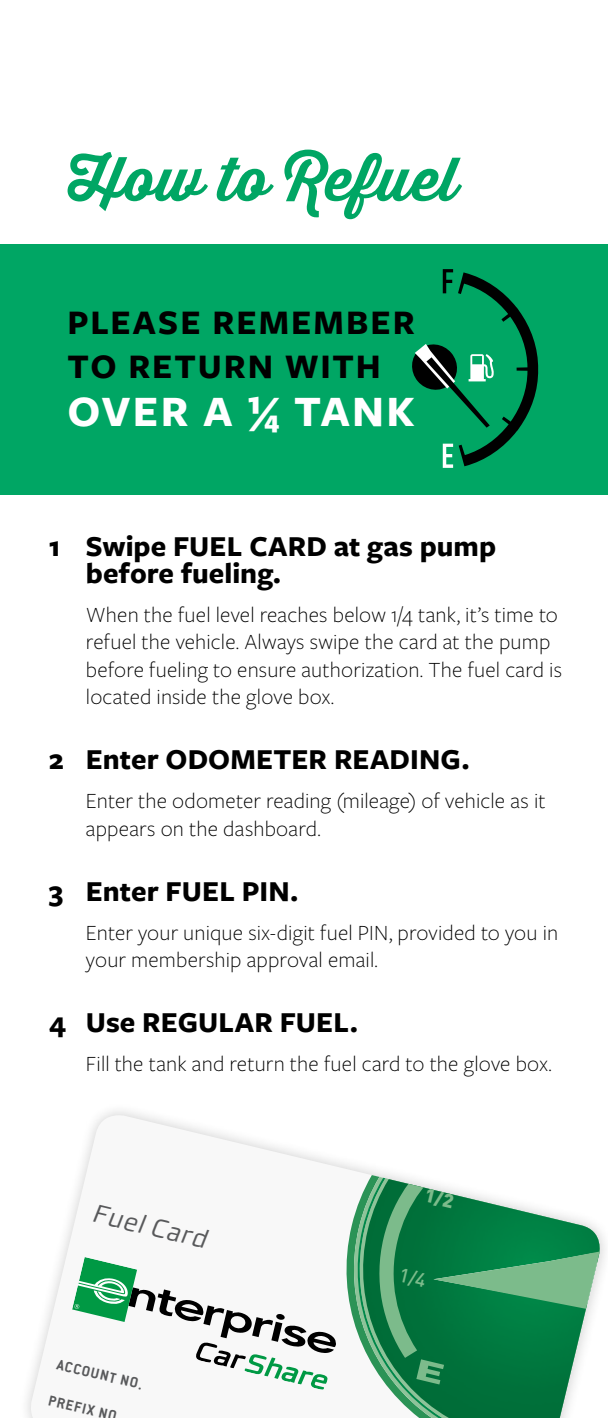
<style>
.page{position:relative;width:608px;height:1418px;background:#fff}
.page>*{position:absolute;margin:0;border:0;box-sizing:border-box;transform-origin:0 0}
.t1{font:700 59.75px "Thirsty Script";color:#00a664}
.t2{font:700 45px "Freight Sans Pro";letter-spacing:.055em;color:#fff}
.t3{font:700 35.75px/44px "Freight Sans Pro";letter-spacing:.055em;color:#000}
.t4{font:700 30px/27.5px "Freight Sans Pro";letter-spacing:.005em;color:#000}
.t5{font:italic 25.5px "Morgan Sn Lining";color:#58595b}
.t6{font:300 22.5px/27.5px "Freight Sans Pro";letter-spacing:.01em;color:#000}
.t7{font:700 16px "Conduit ITC Pro";color:#58595b}
</style>
<div class="page">
<div style="left:0;top:244px;width:608px;height:250px;background:#00a664"></div>
<svg style="left:412px;top:269px;width:126px;height:199px"></svg>
<svg style="left:29px;top:1115px;width:364px;height:303px"></svg>
<svg style="left:72px;top:1175px;width:532px;height:243px"></svg>
<h1 class="t1" style="left:68px;top:134px;width:392px">How to Refuel</h1>
<h3 class="t3" style="left:68px;top:299px;width:349px">PLEASE REMEMBER<br>TO RETURN WITH</h3>
<h2 class="t2" style="left:68px;top:380px;width:348px">OVER A ¼ TANK</h2>
<h3 class="t4" style="left:86px;top:531px;width:411px;text-indent:-37px">1 Swipe FUEL CARD at gas pump before fueling.</h3>
<p class="t6" style="left:86px;top:600px;width:477px">When the fuel level reaches below 1/4 tank, it’s time to refuel the vehicle. Always swipe the card at the pump before fueling to ensure authorization. The fuel card is located inside the glove box.</p>
<h3 class="t4" style="left:49px;top:745px;width:422px">2 Enter ODOMETER READING.</h3>
<p class="t6" style="left:86px;top:786px;width:461px">Enter the odometer reading (mileage) of vehicle as it appears on the dashboard.</p>
<h3 class="t4" style="left:49px;top:876px;width:251px">3 Enter FUEL PIN.</h3>
<p class="t6" style="left:86px;top:917px;width:473px">Enter your unique six-digit fuel PIN, provided to you in your membership approval email.</p>
<h3 class="t4" style="left:49px;top:1007px;width:311px">4 Use REGULAR FUEL.</h3>
<p class="t6" style="left:86px;top:1048px;width:467px">Fill the tank and return the fuel card to the glove box.</p>
<p class="t5" style="left:97px;top:1198px;width:118px;rotate:14deg">Fuel Card</p>
<p class="t7" style="left:60px;top:1354px;width:89px;rotate:14deg">ACCOUNT NO.</p>
<p class="t7" style="left:51px;top:1390px;width:72px;rotate:14deg">PREFIX NO</p>
</div>
